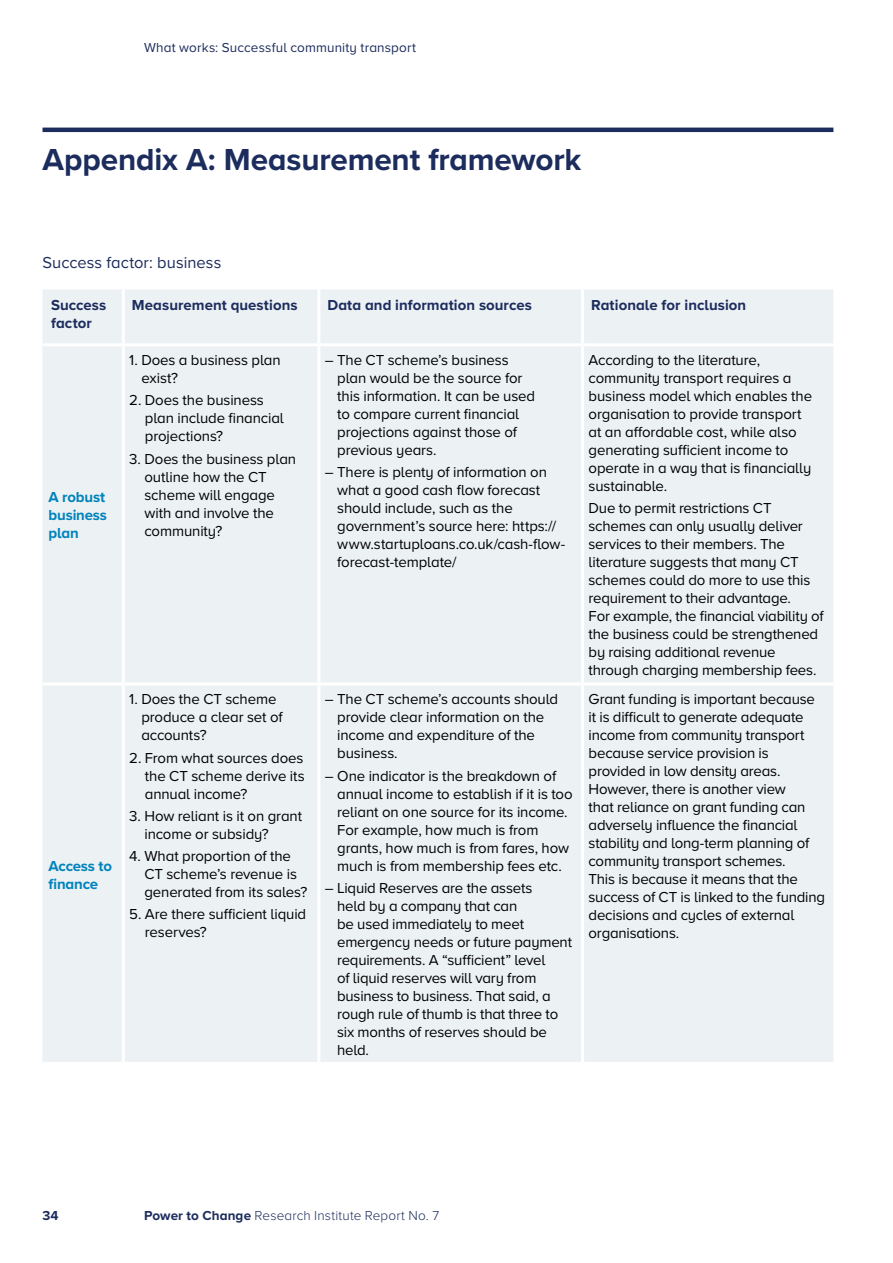
<style>
.page{position:relative;width:893px;height:1263px;background:#fff}
.page>*{position:absolute;margin:0;border:0;box-sizing:border-box;transform-origin:0 0}
.t1{font:700 31.5px "Proxima Nova A";letter-spacing:-.005em;color:#1c2c5d}
.t2{font:16.5px "Proxima Nova A";letter-spacing:.005em;color:#1c2c5d}
.t3{font:15px/18px "Proxima Nova A";letter-spacing:-.01em;color:#000}
.t4{font:700 15px/18px "Proxima Nova A";letter-spacing:.005em;color:#1c2c5d}
.t5{font:700 15px/18px "Proxima Nova A";letter-spacing:-.01em;color:#0083bb}
.t6{font:300 13.5px "Proxima Nova A";letter-spacing:.01em;color:#1c2c5d}
.t7{font:13.5px "Proxima Nova A";letter-spacing:.015em;color:#1c2c5d}
.t8{font:700 13.5px "Proxima Nova A";color:#1c2c5d}
.s1{font-weight:700}
</style>
<div class="page">
<hr style="left:43px;top:128px;width:790px;height:4px;background:#1c2c5d">
<div style="left:43px;top:289px;width:790px;height:773px;background:#ecf1f4"></div>
<hr style="left:122px;top:289px;width:3px;height:54px;background:#fff">
<hr style="left:317px;top:289px;width:3px;height:54px;background:#fff">
<hr style="left:581px;top:289px;width:3px;height:54px;background:#fff">
<hr style="left:122px;top:346px;width:3px;height:336px;background:#fff">
<hr style="left:317px;top:346px;width:3px;height:336px;background:#fff">
<hr style="left:581px;top:346px;width:3px;height:336px;background:#fff">
<hr style="left:43px;top:682px;width:80px;height:3px;background:#fff">
<hr style="left:123px;top:682px;width:196px;height:3px;background:#fff">
<hr style="left:122px;top:685px;width:3px;height:377px;background:#fff">
<hr style="left:319px;top:682px;width:264px;height:3px;background:#fff">
<hr style="left:317px;top:685px;width:3px;height:377px;background:#fff">
<hr style="left:583px;top:682px;width:250px;height:3px;background:#fff">
<hr style="left:581px;top:685px;width:3px;height:377px;background:#fff">
<hr style="left:43px;top:343px;width:80px;height:3px;background:#fff">
<hr style="left:123px;top:343px;width:196px;height:3px;background:#fff">
<hr style="left:319px;top:343px;width:264px;height:3px;background:#fff">
<hr style="left:583px;top:343px;width:250px;height:3px;background:#fff">
<p class="t7" style="left:144px;top:37px;width:274px">What works: Successful community transport</p>
<h1 class="t1" style="left:43px;top:136px;width:540px">Appendix A: Measurement framework</h1>
<p class="t2" style="left:43px;top:250px;width:180px">Success factor: business</p>
<p class="t4" style="left:51px;top:295px;width:57px">Success factor</p>
<p class="t4" style="left:132px;top:295px;width:167px">Measurement questions</p>
<p class="t4" style="left:327px;top:295px;width:206px">Data and information sources</p>
<p class="t4" style="left:591px;top:295px;width:157px">Rationale for inclusion</p>
<p class="t5" style="left:49px;top:488px;width:60px">A robust business plan</p>
<p class="t3" style="left:141px;top:351px;width:141px;text-indent:-12px">1. Does a business plan exist?</p>
<p class="t3" style="left:145px;top:391px;width:141px;text-indent:-16px">2. Does the business plan include financial projections?</p>
<p class="t3" style="left:144px;top:449px;width:153px;text-indent:-15px">3. Does the business plan outline how the CT scheme will engage with and involve the community?</p>
<p class="t5" style="left:49px;top:856px;width:65px">Access to finance</p>
<p class="t3" style="left:141px;top:690px;width:143px;text-indent:-12px">1. Does the CT scheme produce a clear set of accounts?</p>
<p class="t3" style="left:145px;top:748px;width:161px;text-align:justify;text-indent:-16px">2. From what sources does the CT scheme derive its annual income?</p>
<p class="t3" style="left:144px;top:806px;width:159px;text-indent:-15px">3. How reliant is it on grant income or subsidy?</p>
<p class="t3" style="left:144px;top:846px;width:164px;text-indent:-15px">4. What proportion of the<br>CT scheme’s revenue is generated from its sales?</p>
<p class="t3" style="left:145px;top:905px;width:163px;text-indent:-16px">5. Are there sufficient liquid reserves?</p>
<p class="t3" style="left:337px;top:351px;width:199px;text-indent:-12px">– The CT scheme’s business plan would be the source for this information. It can be used to compare current financial projections against those of previous years.</p>
<p class="t3" style="left:337px;top:463px;width:229px;text-indent:-12px">– There is plenty of information on what a good cash flow forecast should include, such as the government’s source here: https:// www.startuploans.co.uk/cash-flow&shy;forecast-template/</p>
<p class="t3" style="left:337px;top:690px;width:223px;text-indent:-12px">– The CT scheme’s accounts should provide clear information on the income and expenditure of the business.</p>
<p class="t3" style="left:337px;top:766px;width:237px;text-indent:-12px">– One indicator is the breakdown of annual income to establish if it is too reliant on one source for its income.<br>For example, how much is from grants, how much is from fares, how much is from membership fees etc.</p>
<p class="t3" style="left:337px;top:878px;width:237px;text-indent:-12px">– Liquid Reserves are the assets<br>held by a company that can<br>be used immediately to meet emergency needs or future payment requirements. A “sufficient” level<br>of liquid reserves will vary from business to business. That said, a rough rule of thumb is that three to six months of reserves should be held.</p>
<p class="t3" style="left:589px;top:351px;width:225px">According to the literature, community transport requires a business model which enables the organisation to provide transport at an affordable cost, while also generating sufficient income to operate in a way that is financially sustainable.</p>
<p class="t3" style="left:589px;top:499px;width:237px">Due to permit restrictions CT schemes can only usually deliver services to their members. The literature suggests that many CT schemes could do more to use this requirement to their advantage.<br>For example, the financial viability of the business could be strengthened by raising additional revenue through charging membership fees.</p>
<p class="t3" style="left:589px;top:690px;width:238px">Grant funding is important because it is difficult to generate adequate income from community transport because service provision is provided in low density areas.<br>However, there is another view<br>that reliance on grant funding can adversely influence the financial stability and long-term planning of community transport schemes.<br>This is because it means that the success of CT is linked to the funding decisions and cycles of external organisations.</p>
<p class="t8" style="left:43px;top:1206px;width:18px">34</p>
<p class="t6" style="left:144px;top:1206px;width:297px"><span class="s1">Power to Change</span> Research Institute Report No. 7</p>
</div>
